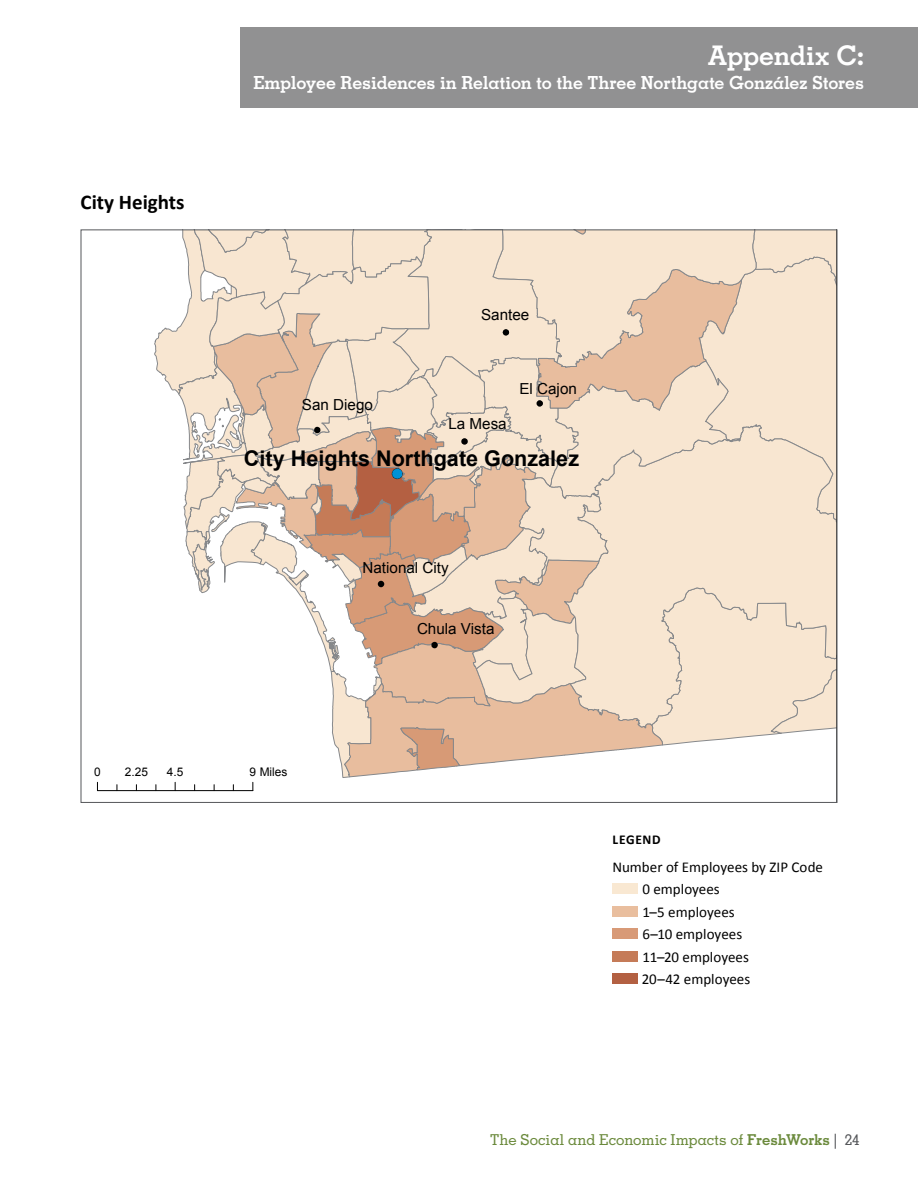
<style>
.page{position:relative;width:918px;height:1188px;background:#fff}
.page>*{position:absolute;margin:0;border:0;box-sizing:border-box;transform-origin:0 0}
.t1{font:700 27px "Memphis LT Std";letter-spacing:-.015em;color:#fff}
.t2{font:700 21.6px "Arial";color:#000}
.t3{font:700 21px "Calibri";color:#000}
.t4{font:700 18px "Memphis LT Std";letter-spacing:-.01em;color:#fff}
.t5{font:15.15px "Arial";color:#000}
.t6{font:15px/22.5px "Calibri";color:#000}
.t7{font:500 15px "Memphis LT Std";letter-spacing:-.005em;color:#6b8a3c}
.t8{font:500 15px "Memphis LT Std";color:#55575a}
.t9{font:700 13.5px "Calibri";letter-spacing:.05em;color:#000}
.t10{font:11.85px "Arial";color:#000}
.s1{font-weight:700}
.s2{color:#55575a}
</style>
<div class="page">
<div style="left:240px;top:27px;width:678px;height:81px;background:#919192"></div>
<svg style="left:154px;top:232px;width:681px;height:559px"></svg>
<hr style="left:97px;top:790px;width:156px;height:1px;background:#000">
<div style="left:612px;top:884px;width:26px;height:10px;background:#f9e8d2"></div>
<div style="left:612px;top:906px;width:26px;height:11px;background:#e9be9e"></div>
<div style="left:612px;top:929px;width:26px;height:10px;background:#d89a77"></div>
<div style="left:612px;top:951px;width:26px;height:11px;background:#c57b58"></div>
<div style="left:612px;top:974px;width:26px;height:10px;background:#b36042"></div>
<h3 class="t3" style="left:81px;top:188px;width:105px">City Heights</h3>
<h1 class="t1" style="left:708px;top:38px;width:158px">Appendix C:</h1>
<p class="t4" style="left:253px;top:71px;width:612px">Employee Residences in Relation to the Three Northgate González Stores</p>
<p class="t5" style="left:481px;top:304px;width:50px">Santee</p>
<p class="t5" style="left:302px;top:395px;width:72px">San Diego</p>
<p class="t5" style="left:448px;top:413px;width:60px">La Mesa</p>
<p class="t5" style="left:519px;top:378px;width:59px">El Cajon</p>
<h2 class="t2" style="left:244px;top:444px;width:337px">City Heights Northgate Gonzalez</h2>
<p class="t5" style="left:363px;top:558px;width:88px">National City</p>
<p class="t5" style="left:417px;top:619px;width:79px">Chula Vista</p>
<p class="t10" style="left:94px;top:764px;width:8px">0</p>
<p class="t10" style="left:125px;top:764px;width:25px">2.25</p>
<p class="t10" style="left:167px;top:764px;width:18px">4.5</p>
<p class="t10" style="left:250px;top:764px;width:39px">9 Miles</p>
<p class="t9" style="left:613px;top:831px;width:50px">LEGEND</p>
<p class="t6" style="left:642px;top:855px;width:183px;text-indent:-29px">Number of Employees by ZIP Code<br>0 employees<br>1–5 employees<br>6–10 employees<br>11–20 employees<br>20–42 employees</p>
<p class="t7" style="left:490px;top:1130px;width:348px">The Social and Economic Impacts of <span class="s1">FreshWorks</span> <span class="s2">|</span></p>
<p class="t8" style="left:845px;top:1130px;width:16px">24</p>
</div>
